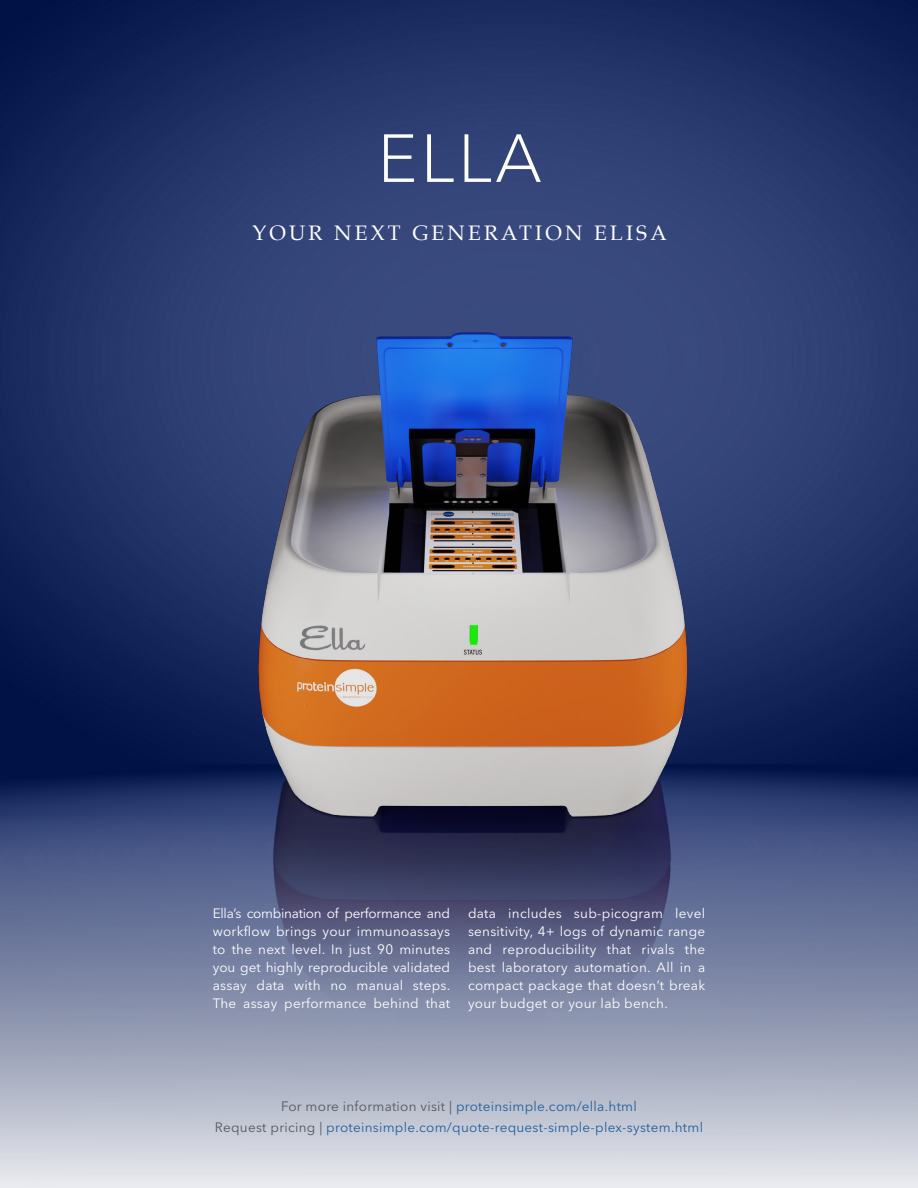
<style>
.page{position:relative;width:918px;height:1188px;background:#fff}
.page>*{position:absolute;margin:0;border:0;box-sizing:border-box;transform-origin:0 0}
.t1{font:300 67.2px "Avenir Next LT Pro";letter-spacing:.05em;color:#fff}
.t2{font:21px "Palatino";letter-spacing:.15em;color:#fff}
.t3{font:13.5px/18px "Avenir Next LT Pro";letter-spacing:.02em;color:#fff;text-align:justify}
.t4{font:13.5px "Avenir Next LT Pro";letter-spacing:.02em;color:#215e9e}
.s1{color:#53585f}
</style>
<div class="page">
<img style="left:0;top:0;width:918px;height:1188px">
<img style="left:54px;top:266px;width:810px;height:793px">
<h1 class="t1" style="left:378px;top:118px;width:166px">ELLA</h1>
<h1 class="t1" style="left:432px;top:118px;width:166px">ELLA</h1>
<h2 class="t2" style="left:252px;top:215px;width:416px">YOUR NEXT GENERATION ELISA</h2>
<p class="t3" style="left:213px;top:904px;width:239px">Ella’s combination of performance and workflow brings your immunoassays to the next level. In just 90 minutes you get highly reproducible validated assay data with no manual steps.<br>The assay performance behind that</p>
<p class="t3" style="left:468px;top:904px;width:239px">data includes sub-picogram level sensitivity, 4+ logs of dynamic range and reproducibility that rivals the best laboratory automation. All in a compact package that doesn’t break your budget or your lab bench.</p>
<p class="t4" style="left:281px;top:1098px;width:357px"><span class="s1">For more information visit |</span> proteinsimple.com/ella.html</p>
<p class="t4" style="left:215px;top:1120px;width:490px"><span class="s1">Request pricing |</span> proteinsimple.com/quote-request-simple-plex-system.html</p>
</div>
